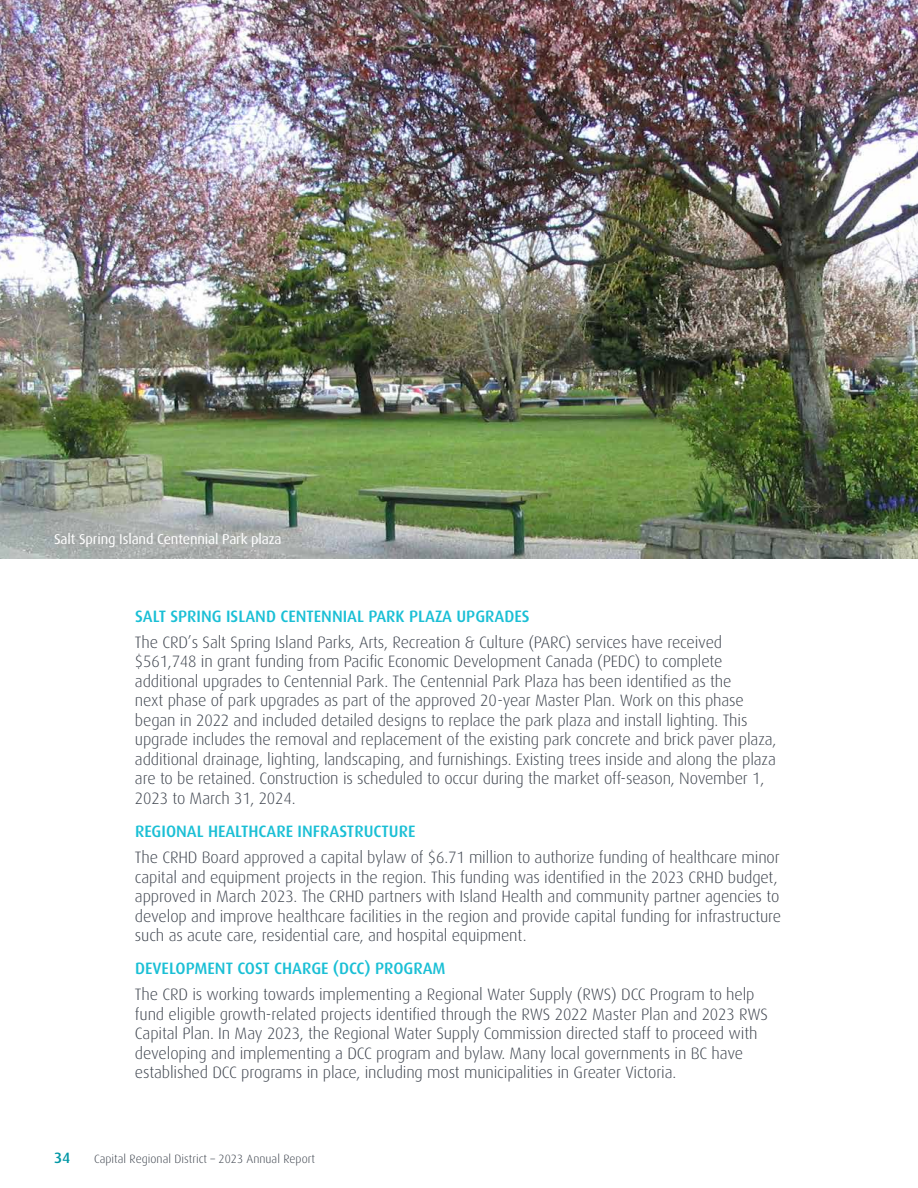
<style>
.page{position:relative;width:918px;height:1188px;background:#fff}
.page>*{position:absolute;margin:0;border:0;box-sizing:border-box;transform-origin:0 0}
.t1{font:300 16.5px/19.5px "Dax OT";letter-spacing:-.01em;color:#3f454f}
.t2{font:500 16.5px "Dax OT";color:#1abfd5}
.t3{font:500 15px "Dax OT";color:#0097a5}
.t4{font:14.25px "Dax OT";letter-spacing:-.01em;color:#fff}
.t5{font:300 12px "Dax OT";color:#3f454f}
</style>
<div class="page">
<img style="left:0;top:0;width:918px;height:559px">
<p class="t4" style="left:54px;top:526px;width:229px">Salt Spring Island Centennial Park plaza</p>
<p class="t2" style="left:135px;top:600px;width:396px">SALT SPRING ISLAND CENTENNIAL PARK PLAZA UPGRADES</p>
<p class="t1" style="left:135px;top:629px;width:643px">The CRD’s Salt Spring Island Parks, Arts, Recreation &amp; Culture (PARC) services have received $561,748 in grant funding from Pacific Economic Development Canada (PEDC) to complete additional upgrades to Centennial Park. The Centennial Park Plaza has been identified as the<br>next phase of park upgrades as part of the approved 20-year Master Plan. Work on this phase began in 2022 and included detailed designs to replace the park plaza and install lighting. This upgrade includes the removal and replacement of the existing park concrete and brick paver plaza, additional drainage, lighting, landscaping, and furnishings. Existing trees inside and along the plaza are to be retained. Construction is scheduled to occur during the market off-season, November 1, 2023 to March 31, 2024.</p>
<p class="t2" style="left:135px;top:815px;width:282px">REGIONAL HEALTHCARE INFRASTRUCTURE</p>
<p class="t1" style="left:135px;top:845px;width:648px">The CRHD Board approved a capital bylaw of $6.71 million to authorize funding of healthcare minor capital and equipment projects in the region. This funding was identified in the 2023 CRHD budget, approved in March 2023. The CRHD partners with Island Health and community partner agencies to develop and improve healthcare facilities in the region and provide capital funding for infrastructure such as acute care, residential care, and hospital equipment.</p>
<p class="t2" style="left:135px;top:953px;width:312px">DEVELOPMENT COST CHARGE (DCC) PROGRAM</p>
<p class="t1" style="left:135px;top:982px;width:635px">The CRD is working towards implementing a Regional Water Supply (RWS) DCC Program to help fund eligible growth-related projects identified through the RWS 2022 Master Plan and 2023 RWS Capital Plan. In May 2023, the Regional Water Supply Commission directed staff to proceed with developing and implementing a DCC program and bylaw. Many local governments in BC have established DCC programs in place, including most municipalities in Greater Victoria.</p>
<p class="t3" style="left:54px;top:1143px;width:18px">34</p>
<p class="t5" style="left:94px;top:1147px;width:222px">Capital Regional District – 2023 Annual Report</p>
</div>
